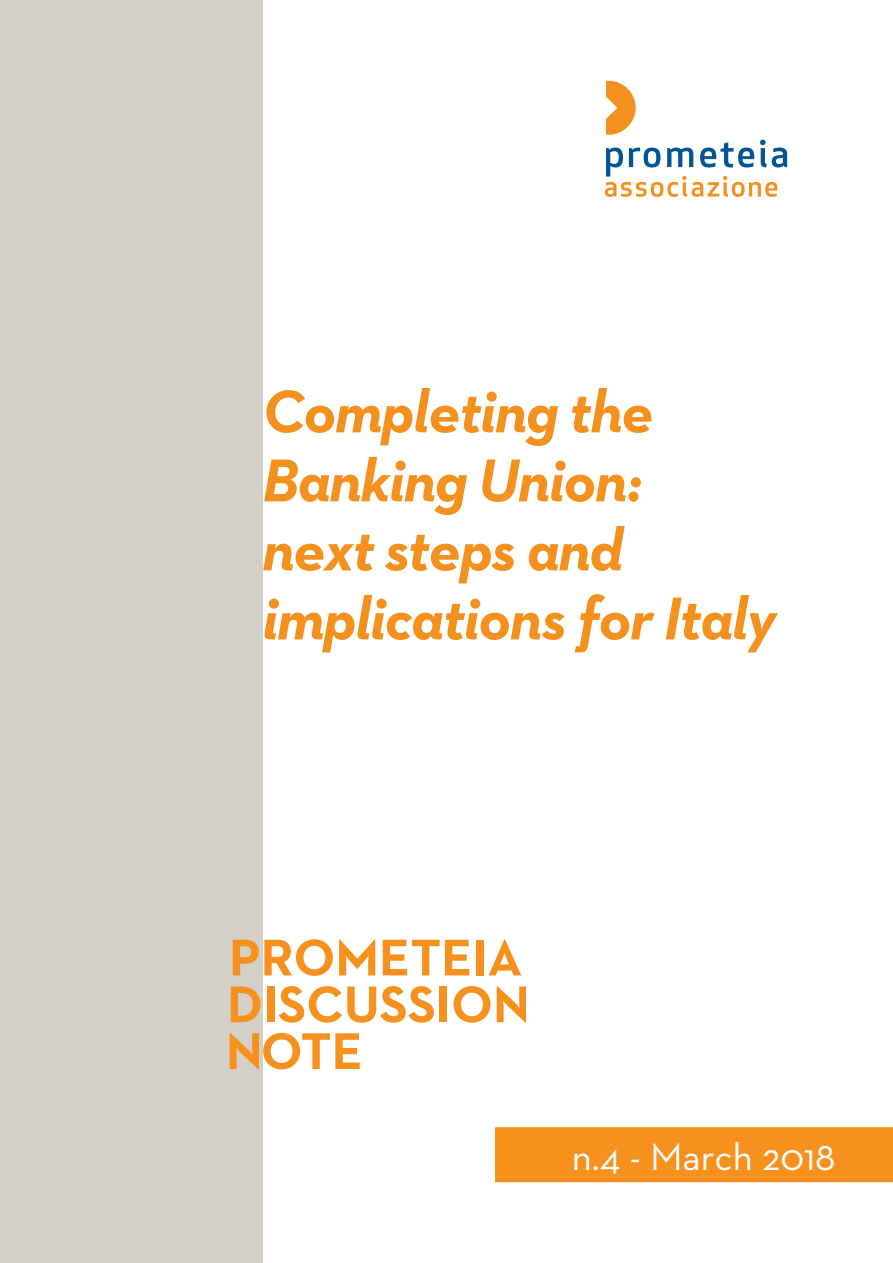
<style>
.page{position:relative;width:893px;height:1263px;background:#fff}
.page>*{position:absolute;margin:0;border:0;box-sizing:border-box;transform-origin:0 0}
.t1{font:italic 700 61.5px/69px "Neutraface 2 Text";letter-spacing:-.02em;color:#f4901d}
.t2{font:700 52.5px/46.8px "Neutraface 2 Text";color:#f6911e}
.t3{font:39px "Neutraface 2 Text";color:#fff}
</style>
<div class="page">
<div style="left:0;top:0;width:262px;height:1263px;background:#d4cfc7"></div>
<svg style="left:605px;top:81px;width:182px;height:116px"></svg>
<div style="left:495px;top:1127px;width:398px;height:55px;background:#f6911e"></div>
<p class="t1" style="left:262px;top:376px;width:515px">Completing the<br>Banking Union:<br>next steps and implications for Italy</p>
<p class="t2" style="left:226px;top:934px;width:305px">PROMETEIA<br>DISCUSSION<br>NOTE</p>
<p class="t3" style="left:572px;top:1132px;width:265px">n.4 - March 2018</p>
</div>
